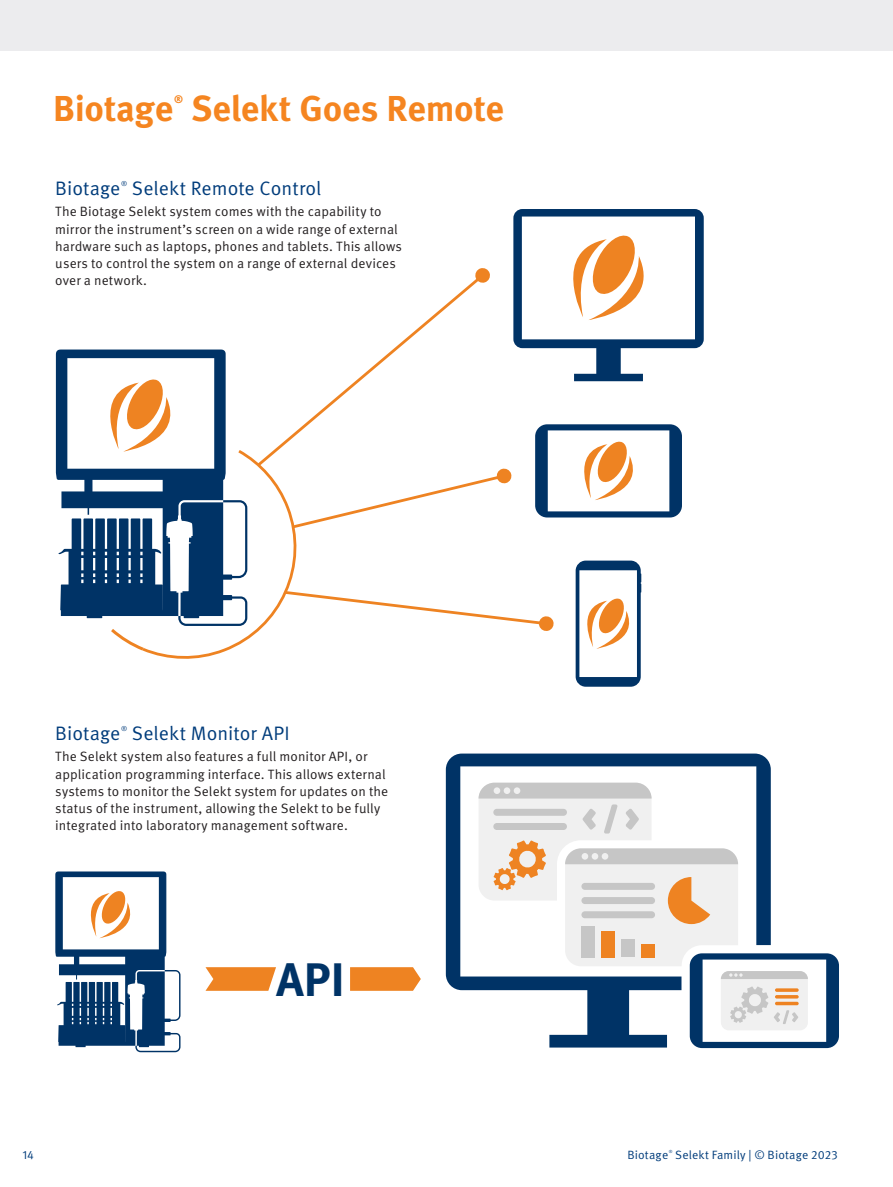
<style>
.page{position:relative;width:893px;height:1187px;background:#fff}
.page>*{position:absolute;margin:0;border:0;box-sizing:border-box;transform-origin:0 0}
.t1{font:700 46.95px "Meta OT";color:#036}
.Heading_1{font:700 36px "Meta OT";letter-spacing:-.005em;color:#f58520}
.Heading_2{font:19.5px "Meta OT Norm";letter-spacing:.005em;color:#013c7b}
.Body{font:13.5px/17.2px "Meta OT Norm";letter-spacing:.01em;color:#231f20}
.t2{font:12px "Meta OT Norm";letter-spacing:.01em;color:#013c7b}
.Heading_1-2{font:700 10.8px "Meta OT";color:#f58520}
.Heading_2-2{font:7.05px "Meta OT Norm";color:#013c7b}
.t3{font:4.35px "Meta OT Norm";color:#013c7b}
</style>
<div class="page">
<div style="left:0;top:0;width:893px;height:51px;background:#ececee"></div>
<svg style="left:56px;top:349px;width:34px;height:269px"></svg>
<svg style="left:90px;top:209px;width:614px;height:477px"></svg>
<svg style="left:55px;top:871px;width:125px;height:181px"></svg>
<svg style="left:446px;top:753px;width:325px;height:238px"></svg>
<svg style="left:479px;top:782px;width:360px;height:265px"></svg>
<svg style="left:205px;top:967px;width:71px;height:23px"></svg>
<svg style="left:350px;top:967px;width:71px;height:23px"></svg>
<p class="Heading_1" style="left:53px;top:87px;width:122px">Biotage</p>
<p class="Heading_1-2" style="left:174px;top:93px;width:11px">®</p>
<p class="Heading_1" style="left:191px;top:87px;width:314px">Selekt Goes Remote</p>
<p class="Heading_2" style="left:55px;top:177px;width:67px">Biotage</p>
<p class="Heading_2-2" style="left:121px;top:179px;width:8px">®</p>
<p class="Heading_2" style="left:132px;top:177px;width:191px">Selekt Remote Control</p>
<p class="Body" style="left:55px;top:203px;width:348px">The Biotage Selekt system comes with the capability to mirror the instrument’s screen on a wide range of external hardware such as laptops, phones and tablets. This allows users to control the system on a range of external devices over a network.</p>
<p class="Heading_2" style="left:55px;top:721px;width:67px">Biotage</p>
<p class="Heading_2-2" style="left:121px;top:724px;width:8px">®</p>
<p class="Heading_2" style="left:132px;top:721px;width:159px">Selekt Monitor API</p>
<p class="Body" style="left:55px;top:748px;width:335px">The Selekt system also features a full monitor API, or application programming interface. This allows external systems to monitor the Selekt system for updates on the status of the instrument, allowing the Selekt to be fully integrated into laboratory management software.</p>
<p class="t1" style="left:276px;top:951px;width:70px">API</p>
<p class="t2" style="left:22px;top:1148px;width:13px">14</p>
<p class="t2" style="left:627px;top:1148px;width:42px">Biotage</p>
<p class="t3" style="left:669px;top:1149px;width:5px">®</p>
<p class="t2" style="left:675px;top:1148px;width:164px">Selekt Family | © Biotage 2023</p>
</div>
